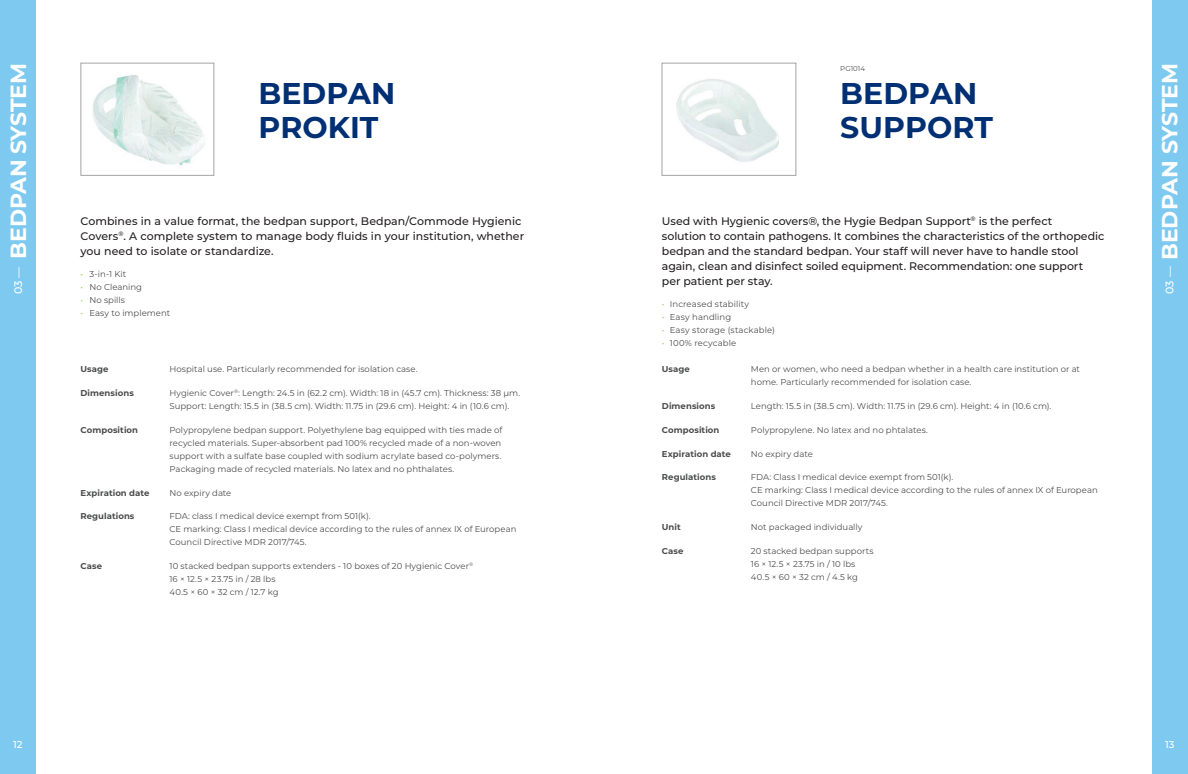
<style>
.page{position:relative;width:1188px;height:774px;background:#fff}
.page>*{position:absolute;margin:0;border:0;box-sizing:border-box;transform-origin:0 0}
.t1{font:700 30px/34px "Montserrat";color:#002f73}
.t2{font:700 22px "Montserrat";color:#fff}
.t3{font:500 11px/15px "Montserrat";letter-spacing:-.005em;color:#231f20}
.t4{font:500 10px "Montserrat";color:#fff}
.t5{font:8.5px/13px "Montserrat";color:#4b4c4d}
.t6{font:700 8.5px "Montserrat";letter-spacing:.01em;color:#4b4c4d}
.t7{font:8.5px "Montserrat";letter-spacing:.02em;color:#4b4c4d}
.t8{font:7px "Montserrat";color:#4b4c4d}
.s1{color:#8bc63e}
</style>
<div class="page">
<div style="left:0;top:0;width:36px;height:774px;background:#7ec9f0"></div>
<div style="left:1152px;top:0;width:36px;height:774px;background:#7ec9f0"></div>
<img style="left:677px;top:79px;width:102px;height:83px">
<div style="left:662px;top:63px;width:134px;height:113px;border:1px solid #a3a4a8"></div>
<img style="left:92px;top:75px;width:113px;height:91px">
<div style="left:81px;top:63px;width:133px;height:113px;border:1px solid #a3a4a8"></div>
<h2 class="t2" style="left:2px;top:294px;width:233px;rotate:-90deg"><sup>03</sup> <sup>—</sup> BEDPAN SYSTEM</h2>
<h2 class="t2" style="left:1154px;top:294px;width:233px;rotate:-90deg"><sup>03</sup> <sup>—</sup> BEDPAN SYSTEM</h2>
<p class="t8" style="left:840px;top:64px;width:26px">PG1014</p>
<h1 class="t1" style="left:840px;top:75px;width:154px">BEDPAN<br>SUPPORT</h1>
<h1 class="t1" style="left:258px;top:75px;width:139px">BEDPAN<br>PROKIT</h1>
<p class="t3" style="left:80px;top:213px;width:445px">Combines in a value format, the bedpan support, Bedpan/Commode Hygienic<br>Covers<sup>®</sup>. A complete system to manage body fluids in your institution, whether you need to isolate or standardize.</p>
<p class="t5" style="left:80px;top:267px;width:47px"><span class="s1">•</span> 3-in-1 Kit</p>
<p class="t5" style="left:80px;top:280px;width:63px"><span class="s1">•</span> No Cleaning</p>
<p class="t5" style="left:80px;top:293px;width:46px"><span class="s1">•</span> No spills</p>
<p class="t5" style="left:80px;top:306px;width:91px"><span class="s1">•</span> Easy to implement</p>
<p class="t3" style="left:662px;top:213px;width:444px">Used with Hygienic covers®, the Hygie Bedpan Support<sup>®</sup> is the perfect<br>solution to contain pathogens. It combines the characteristics of the orthopedic bedpan and the standard bedpan. Your staff will never have to handle stool again, clean and disinfect soiled equipment. Recommendation: one support per patient per stay.</p>
<p class="t5" style="left:662px;top:297px;width:89px"><span class="s1">•</span> Increased stability</p>
<p class="t5" style="left:662px;top:310px;width:71px"><span class="s1">•</span> Easy handling</p>
<p class="t5" style="left:662px;top:323px;width:115px"><span class="s1">•</span> Easy storage (stackable)</p>
<p class="t7" style="left:662px;top:337px;width:76px"><span class="s1">•</span> 100% recycable</p>
<p class="t6" style="left:662px;top:363px;width:30px">Usage</p>
<p class="t5" style="left:751px;top:362px;width:331px">Men or women, who need a bedpan whether in a health care institution or at home. Particularly recommended for isolation case.</p>
<p class="t6" style="left:662px;top:400px;width:55px">Dimensions</p>
<p class="t5" style="left:751px;top:399px;width:302px">Length: 15.5 in (38.5 cm). Width: 11.75 in (29.6 cm). Height: 4 in (10.6 cm).</p>
<p class="t6" style="left:662px;top:424px;width:59px">Composition</p>
<p class="t5" style="left:751px;top:423px;width:179px">Polypropylene. No latex and no phtalates.</p>
<p class="t6" style="left:662px;top:447px;width:71px">Expiration date</p>
<p class="t5" style="left:751px;top:447px;width:63px">No expiry date</p>
<p class="t6" style="left:662px;top:471px;width:56px">Regulations</p>
<p class="t5" style="left:751px;top:471px;width:348px">FDA: Class I medical device exempt from 501(k).<br>CE marking: Class I medical device according to the rules of annex IX of European<br>Council Directive MDR 2017/745.</p>
<p class="t6" style="left:662px;top:521px;width:20px">Unit</p>
<p class="t5" style="left:751px;top:520px;width:113px">Not packaged individually</p>
<p class="t6" style="left:662px;top:545px;width:23px">Case</p>
<p class="t5" style="left:751px;top:544px;width:124px">20 stacked bedpan supports<br>16 × 12.5 × 23.75 in / 10 lbs<br>40.5 × 60 × 32 cm / 4.5 kg</p>
<p class="t6" style="left:80px;top:363px;width:30px">Usage</p>
<p class="t5" style="left:170px;top:362px;width:250px">Hospital use. Particularly recommended for isolation case.</p>
<p class="t6" style="left:81px;top:387px;width:55px">Dimensions</p>
<p class="t5" style="left:170px;top:386px;width:352px">Hygienic Cover<sup>®</sup>: Length: 24.5 in (62.2 cm). Width: 18 in (45.7 cm). Thickness: 38 μm.<br>Support: Length: 15.5 in (38.5 cm). Width: 11.75 in (29.6 cm). Height: 4 in (10.6 cm).</p>
<p class="t6" style="left:81px;top:424px;width:59px">Composition</p>
<p class="t5" style="left:170px;top:423px;width:334px;text-align:justify">Polypropylene bedpan support. Polyethylene bag equipped with ties made of recycled materials. Super-absorbent pad 100% recycled made of a non-woven support with a sulfate base coupled with sodium acrylate based co-polymers.<br>Packaging made of recycled materials. No latex and no phthalates.</p>
<p class="t6" style="left:81px;top:486px;width:71px">Expiration date</p>
<p class="t5" style="left:170px;top:486px;width:63px">No expiry date</p>
<p class="t6" style="left:81px;top:510px;width:56px">Regulations</p>
<p class="t5" style="left:170px;top:510px;width:348px">FDA: class I medical device exempt from 501(k).<br>CE marking: Class I medical device according to the rules of annex IX of European<br>Council Directive MDR 2017/745.</p>
<p class="t6" style="left:81px;top:560px;width:23px">Case</p>
<p class="t5" style="left:170px;top:559px;width:305px">10 stacked bedpan supports extenders - 10 boxes of 20 Hygienic Cover<sup>®<br></sup>16 × 12.5 × 23.75 in / 28 lbs<br>40.5 × 60 × 32 cm / 12.7 kg</p>
<p class="t4" style="left:13px;top:738px;width:11px">12</p>
<p class="t4" style="left:1165px;top:738px;width:11px">13</p>
</div>
